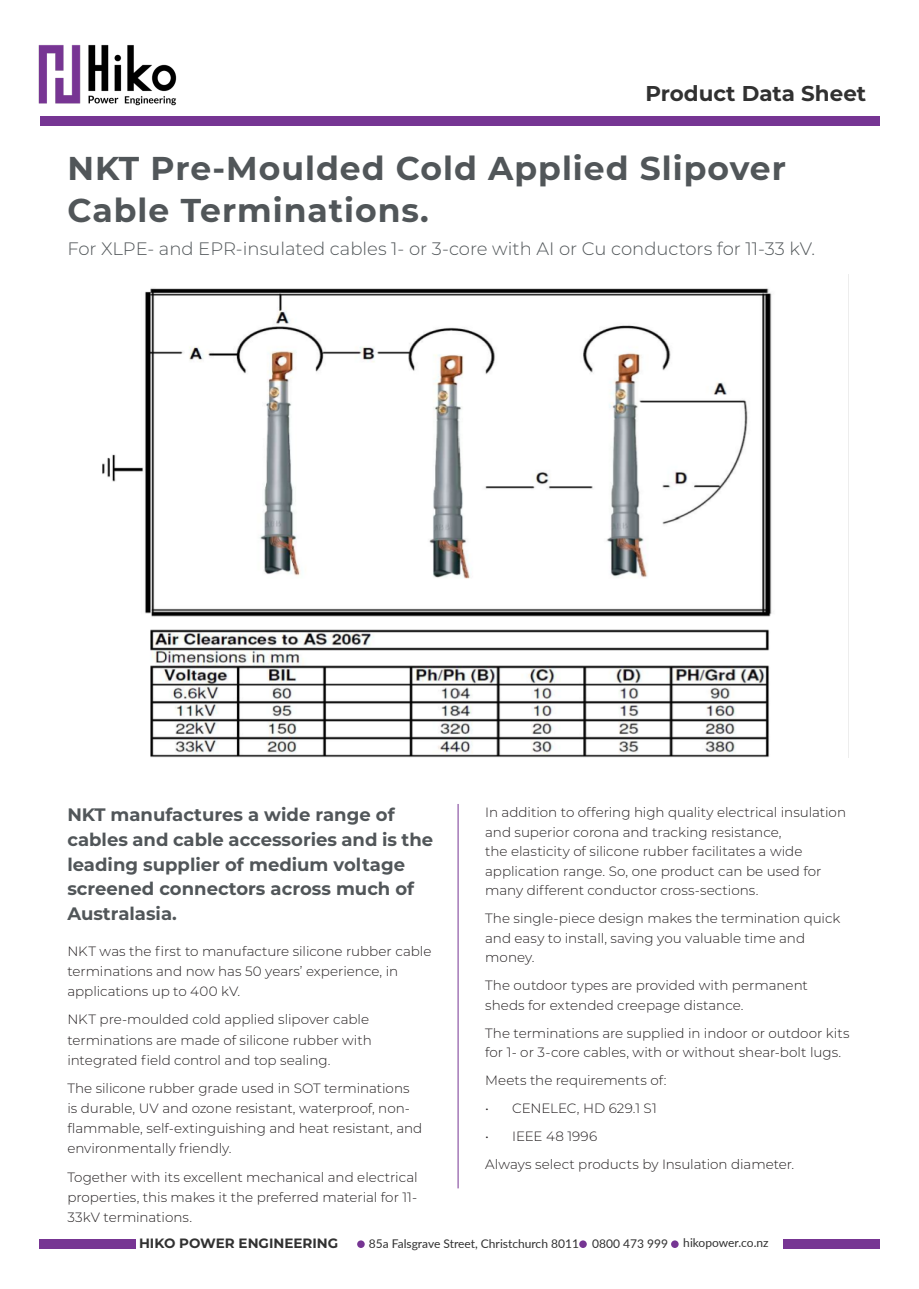
<style>
.page{position:relative;width:919px;height:1289px;background:#fff}
.page>*{position:absolute;margin:0;border:0;box-sizing:border-box;transform-origin:0 0}
.t1{font:700 33px/42px "Montserrat";letter-spacing:.03em;color:#515659}
.t2{font:700 21.45px "Montserrat";color:#313131}
.t3{font:700 18px/24.6px "Montserrat";color:#515659}
.t4{font:300 18px "Montserrat";color:#515659}
.t5{font:300 13.5px/20.1px "Montserrat";color:#231f20}
.t6{font:700 13.5px "Montserrat";color:#313131}
.t7{font:12px "Lato";color:#313131}
</style>
<div class="page">
<div style="left:783px;top:1239px;width:96px;height:9px;background:#773593"></div>
<div style="left:40px;top:1239px;width:96px;height:9px;background:#773593"></div>
<div style="left:357px;top:1240px;width:7px;height:7px;background:#763593;border-radius:50%"></div>
<div style="left:579px;top:1240px;width:7px;height:7px;background:#763593;border-radius:50%"></div>
<div style="left:671px;top:1240px;width:7px;height:7px;background:#763593;border-radius:50%"></div>
<div style="left:40px;top:116px;width:839px;height:10px;background:#763593"></div>
<img style="left:38px;top:44px;width:139px;height:62px">
<hr style="left:458px;top:804px;width:1px;height:384px;background:#763593">
<img style="left:102px;top:274px;width:747px;height:484px">
<p class="t2" style="left:645px;top:78px;width:222px">Product Data Sheet</p>
<p class="t1" style="left:67px;top:145px;width:720px">NKT Pre-Moulded Cold Applied Slipover<br>Cable Terminations.</p>
<p class="t4" style="left:67px;top:236px;width:749px">For XLPE- and EPR-insulated cables 1- or 3-core with AI or Cu conductors for 11-33 kV.</p>
<p class="t3" style="left:67px;top:801px;width:367px">NKT manufactures a wide range of cables and cable accessories and is the leading supplier of medium voltage screened connectors across much of<br>Australasia.</p>
<p class="t5" style="left:67px;top:940px;width:365px">NKT was the first to manufacture silicone rubber cable terminations and now has 50 years’ experience, in applications up to 400 kV.</p>
<p class="t5" style="left:67px;top:1009px;width:306px">NKT pre-moulded cold applied slipover cable terminations are made of silicone rubber with integrated field control and top sealing.</p>
<p class="t5" style="left:67px;top:1077px;width:356px">The silicone rubber grade used in SOT terminations is durable, UV and ozone resistant, waterproof, non&shy;flammable, self-extinguishing and heat resistant, and environmentally friendly.</p>
<p class="t5" style="left:67px;top:1166px;width:352px;text-align:justify">Together with its excellent mechanical and electrical properties, this makes it the preferred material for 11- 33kV terminations.</p>
<p class="t5" style="left:485px;top:802px;width:362px;line-height:19.5px">In addition to offering high quality electrical insulation and superior corona and tracking resistance,<br>the elasticity of silicone rubber facilitates a wide application range. So, one product can be used for many different conductor cross-sections.</p>
<p class="t5" style="left:485px;top:908px;width:356px;line-height:19.5px">The single-piece design makes the termination quick and easy to install, saving you valuable time and money.</p>
<p class="t5" style="left:485px;top:975px;width:324px;line-height:19.5px">The outdoor types are provided with permanent sheds for extended creepage distance.</p>
<p class="t5" style="left:485px;top:1022px;width:366px;line-height:19.5px">The terminations are supplied in indoor or outdoor kits for 1- or 3-core cables, with or without shear-bolt lugs.</p>
<p class="t5" style="left:485px;top:1069px;width:183px">Meets the requirements of:</p>
<p class="t5" style="left:485px;top:1097px;width:173px">• CENELEC, HD 629.1 S1</p>
<p class="t5" style="left:485px;top:1125px;width:113px">• IEEE 48 1996</p>
<p class="t5" style="left:485px;top:1153px;width:310px">Always select products by Insulation diameter.</p>
<p class="t6" style="left:139px;top:1233px;width:200px">HIKO POWER ENGINEERING</p>
<p class="t7" style="left:369px;top:1235px;width:212px">85a Falsgrave Street, Christchurch 8011</p>
<p class="t7" style="left:592px;top:1235px;width:77px">0800 473 999</p>
<p class="t7" style="left:683px;top:1234px;width:87px">hikopower.co.nz</p>
</div>
